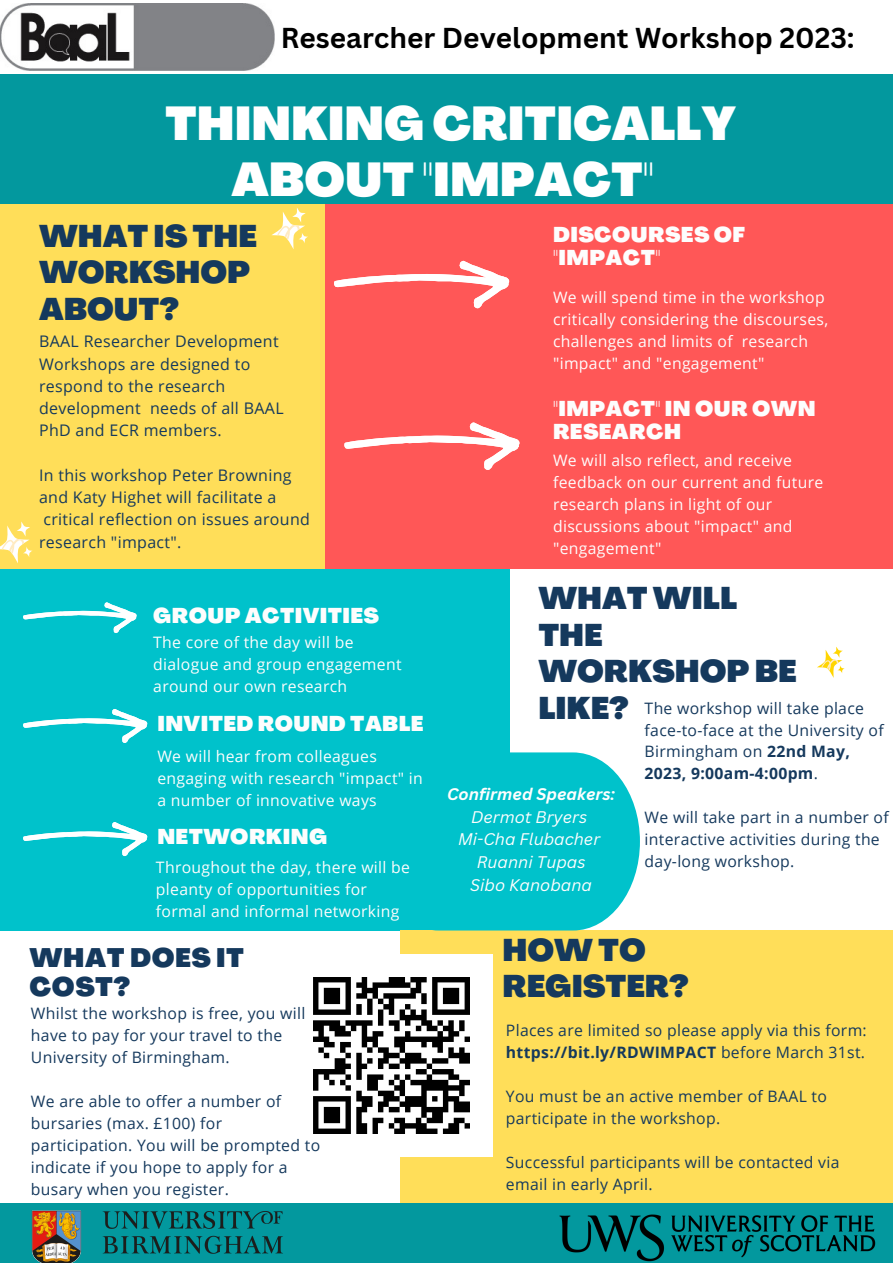
<style>
.page{position:relative;width:893px;height:1263px;background:#fff}
.page>*{position:absolute;margin:0;border:0;box-sizing:border-box;transform-origin:0 0}
.t1{font:900 46.65px/55.7px "Agrandir";color:#fff;text-align:center}
.t2{font:900 30.75px/36.6px "Agrandir";color:#15395d}
.t3{font:700 28.05px "Canva Sans";color:#000}
.t4{font:900 26.25px/28.7px "Agrandir";letter-spacing:.02em;color:#15395d}
.t5{font:900 21px/23.1px "Agrandir";letter-spacing:.02em;color:#fdfdfd}
.t6{font:italic 16.35px/22.5px "Canva Sans";color:#fefefe;text-align:center}
.t7{font:italic 700 16.35px "Canva Sans";color:#fefefe}
.t8{font:15.98px/22.3px "Open Sans";letter-spacing:.02em;color:#15395d}
.t9{font:15.75px/22px "Open Sans";letter-spacing:.02em;color:#15395d}
.t10{font:15.75px/22px "Open Sans";letter-spacing:.02em;color:#fdfdfd}
.s1{font-family:"Agrandir";font-weight:900;font-size:30.75px}
.s2{font-weight:700}
</style>
<div class="page">
<div style="left:0;top:565px;width:509px;height:365px;background:#00c2cb"></div>
<div style="left:0;top:203px;width:325px;height:365px;background:#ffde59"></div>
<div style="left:325px;top:203px;width:568px;height:365px;background:#ff5757"></div>
<div style="left:400px;top:930px;width:493px;height:273px;background:#ffde59"></div>
<div style="left:0;top:1203px;width:893px;height:60px;background:#03989e"></div>
<svg style="left:817px;top:647px;width:28px;height:31px"></svg>
<svg style="left:271px;top:208px;width:37px;height:41px"></svg>
<svg style="left:0;top:521px;width:33px;height:42px"></svg>
<svg style="left:334px;top:261px;width:175px;height:47px"></svg>
<img style="left:0;top:4px;width:274px;height:67px">
<div style="left:0;top:74px;width:893px;height:129px;background:#03989e"></div>
<svg style="left:344px;top:422px;width:176px;height:48px"></svg>
<svg style="left:23px;top:602px;width:114px;height:31px"></svg>
<svg style="left:23px;top:709px;width:124px;height:34px"></svg>
<svg style="left:23px;top:822px;width:124px;height:34px"></svg>
<img style="left:31px;top:1210px;width:252px;height:53px">
<img style="left:559px;top:1214px;width:316px;height:48px">
<img style="left:313px;top:954px;width:179px;height:202px">
<svg style="left:509px;top:752px;width:131px;height:178px;background:#1cc8d0"></svg>
<h3 class="t3" style="left:281px;top:18px;width:575px">Researcher Development Workshop 2023:</h3>
<h1 class="t1" style="left:165px;top:100px;width:572px">THINKING CRITICALLY<br>ABOUT "IMPACT"</h1>
<h2 class="t2" style="left:39px;top:221px;width:219px">WHAT IS THE<br>WORKSHOP<br>ABOUT?</h2>
<p class="t8" style="left:39px;top:330px;width:246px">BAAL Researcher Development<br>Workshops are designed to respond to the research development needs of all BAAL<br>PhD and ECR members.</p>
<p class="t8" style="left:39px;top:464px;width:272px">In this workshop Peter Browning and Katy Highet will facilitate a critical reflection on issues around research "impact".</p>
<h3 class="t5" style="left:153px;top:606px;width:227px">GROUP ACTIVITIES</h3>
<p class="t10" style="left:153px;top:631px;width:250px">The core of the day will be dialogue and group engagement around our own research</p>
<h3 class="t5" style="left:157px;top:714px;width:268px">INVITED ROUND TABLE</h3>
<p class="t10" style="left:157px;top:744px;width:267px">We will hear from colleagues engaging with research "impact" in a number of innovative ways</p>
<h3 class="t5" style="left:157px;top:827px;width:171px">NETWORKING</h3>
<p class="t10" style="left:156px;top:856px;width:255px">Throughout the day, there will be pleanty of opportunities for formal and informal networking</p>
<h3 class="t4" style="left:30px;top:946px;width:216px">WHAT DOES IT<br>COST?</h3>
<p class="t9" style="left:31px;top:1002px;width:276px">Whilst the workshop is free, you will have to pay for your travel to the<br>University of Birmingham.</p>
<p class="t9" style="left:31px;top:1090px;width:291px">We are able to offer a number of bursaries (max. £100) for participation. You will be prompted to indicate if you hope to apply for a busary when you register.</p>
<h3 class="t5" style="left:553px;top:226px;width:193px">DISCOURSES OF "IMPACT"</h3>
<p class="t10" style="left:553px;top:286px;width:277px">We will spend time in the workshop critically considering the discourses, challenges and limits of research "impact" and "engagement"</p>
<h3 class="t5" style="left:553px;top:399px;width:264px">"IMPACT" IN OUR OWN<br>RESEARCH</h3>
<p class="t10" style="left:553px;top:449px;width:272px">We will also reflect, and receive feedback on our current and future research plans in light of our discussions about "impact" and "engagement"</p>
<h2 class="t2" style="left:538px;top:583px;width:260px">WHAT WILL<br>THE<br>WORKSHOP BE</h2>
<p class="t9" style="left:644px;top:696px;width:241px;text-indent:-106px"><span class="s1">LIKE?</span> The workshop will take place face-to-face at the University of<br>Birmingham on <span class="s2">22nd May,<br>2023, 9:00am-4:00pm</span>.</p>
<p class="t9" style="left:644px;top:806px;width:246px">We will take part in a number of interactive activities during the day-long workshop.</p>
<p class="t7" style="left:447px;top:783px;width:169px">Confirmed Speakers:</p>
<p class="t6" style="left:458px;top:805px;width:144px">Dermot Bryers<br>Mi-Cha Flubacher<br>Ruanni Tupas<br>Sibo Kanobana</p>
<h2 class="t2" style="left:502px;top:934px;width:188px">HOW TO<br>REGISTER?</h2>
<p class="t9" style="left:506px;top:1019px;width:362px">Places are limited so please apply via this form: <span class="s2">https://bit.ly/RDWIMPACT</span> before March 31st.</p>
<p class="t9" style="left:506px;top:1085px;width:322px">You must be an active member of BAAL to participate in the workshop.</p>
<p class="t9" style="left:506px;top:1151px;width:335px">Successful participants will be contacted via email in early April.</p>
</div>
